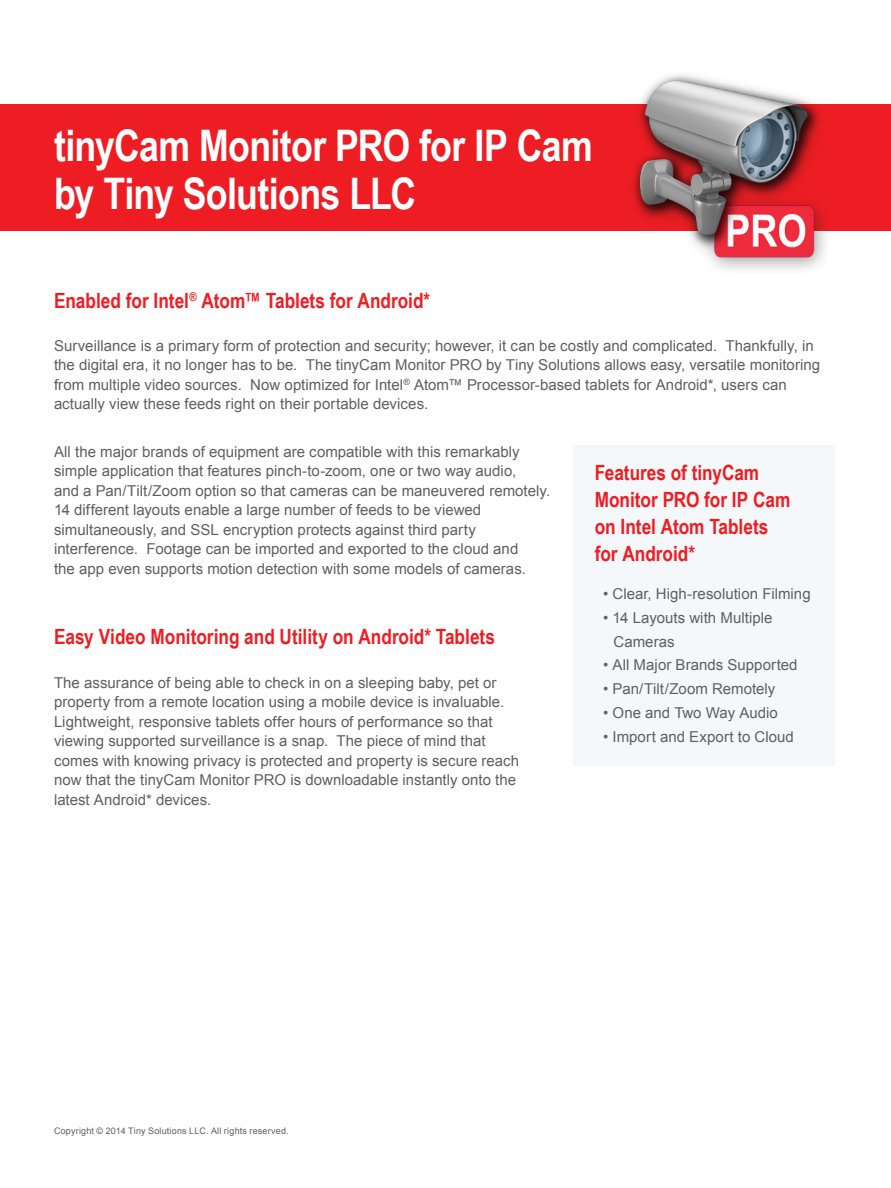
<style>
.page{position:relative;width:891px;height:1188px;background:#fff}
.page>*{position:absolute;margin:0;border:0;box-sizing:border-box;transform-origin:0 0}
._01d-Product_Name{font:700 43.5px/48px "Arial Narrow";letter-spacing:-.015em;color:#fff}
._01d-Product_Name-2{font:700 21px/27px "Arial Narrow";color:#ee1d23}
._01d-Product_Name-3{font:15px/19.5px "Arial";letter-spacing:.005em;color:#5f5f62}
._01d-Product_Name-4{font:9px "Arial";letter-spacing:.02em;color:#5f5f62}
</style>
<div class="page">
<div style="left:0;top:104px;width:891px;height:127px;background:#ee1d23"></div>
<div style="left:573px;top:445px;width:262px;height:321px;background:#f4f8fa"></div>
<div style="left:624px;top:67px;width:209px;height:209px;background:#231f20;opacity:.45"></div>
<img style="left:624px;top:69px;width:197px;height:197px">
<p class="_01d-Product_Name" style="left:54px;top:120px;width:540px">tinyCam Monitor PRO for IP Cam by Tiny Solutions LLC</p>
<p class="_01d-Product_Name-2" style="left:54px;top:286px;width:378px">Enabled for Intel<sup>®</sup> Atom™ Tablets for Android*</p>
<p class="_01d-Product_Name-3" style="left:54px;top:336px;width:768px">Surveillance is a primary form of protection and security; however, it can be costly and complicated. Thankfully, in the digital era, it no longer has to be. The tinyCam Monitor PRO by Tiny Solutions allows easy, versatile monitoring from multiple video sources. Now optimized for Intel<sup>®</sup> Atom™ Processor-based tablets for Android*, users can actually view these feeds right on their portable devices.</p>
<p class="_01d-Product_Name-3" style="left:54px;top:442px;width:498px">All the major brands of equipment are compatible with this remarkably simple application that features pinch-to-zoom, one or two way audio,<br>and a Pan/Tilt/Zoom option so that cameras can be maneuvered remotely.<br>14 different layouts enable a large number of feeds to be viewed simultaneously, and SSL encryption protects against third party interference. Footage can be imported and exported to the cloud and<br>the app even supports motion detection with some models of cameras.</p>
<p class="_01d-Product_Name-2" style="left:54px;top:622px;width:443px">Easy Video Monitoring and Utility on Android* Tablets</p>
<p class="_01d-Product_Name-3" style="left:54px;top:673px;width:467px">The assurance of being able to check in on a sleeping baby, pet or property from a remote location using a mobile device is invaluable.<br>Lightweight, responsive tablets offer hours of performance so that viewing supported surveillance is a snap. The piece of mind that comes with knowing privacy is protected and property is secure reach now that the tinyCam Monitor PRO is downloadable instantly onto the latest Android* devices.</p>
<p class="_01d-Product_Name-2" style="left:595px;top:458px;width:197px">Features of tinyCam<br>Monitor PRO for IP Cam on Intel Atom Tablets for Android*</p>
<p class="_01d-Product_Name-3" style="left:603px;top:584px;width:209px">• Clear, High-resolution Filming</p>
<p class="_01d-Product_Name-3" style="left:603px;top:608px;width:171px">• 14 Layouts with Multiple</p>
<p class="_01d-Product_Name-3" style="left:614px;top:632px;width:63px">Cameras</p>
<p class="_01d-Product_Name-3" style="left:603px;top:656px;width:196px">• All Major Brands Supported</p>
<p class="_01d-Product_Name-3" style="left:603px;top:679px;width:174px">• Pan/Tilt/Zoom Remotely</p>
<p class="_01d-Product_Name-3" style="left:603px;top:703px;width:176px">• One and Two Way Audio</p>
<p class="_01d-Product_Name-3" style="left:603px;top:727px;width:192px">• Import and Export to Cloud</p>
<p class="_01d-Product_Name-4" style="left:54px;top:1125px;width:236px">Copyright © 2014 Tiny Solutions LLC. All rights reserved.</p>
</div>
